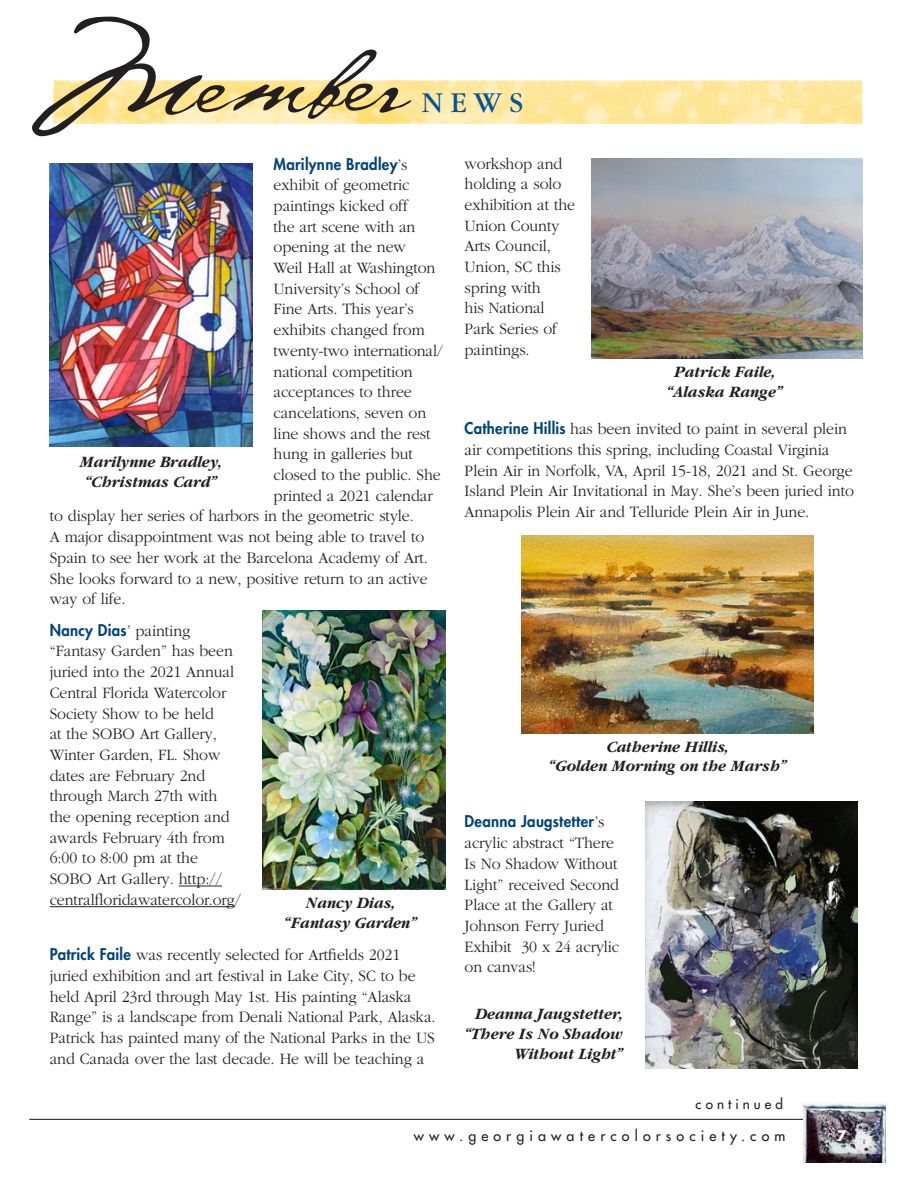
<style>
.page{position:relative;width:918px;height:1188px;background:#fff}
.page>*{position:absolute;margin:0;border:0;box-sizing:border-box;transform-origin:0 0}
.t1{font:114.75px "Cezanne";color:#231f20;scale:1.11 1}
.t2{font:30px "Garamond";color:#01529a}
.t3{font:300 16.5px/20.7px "Garamond";letter-spacing:-.005em;color:#231f20;scale:.96 1}
.t4{font:italic 700 16.5px/19.8px "Garamond";letter-spacing:-.005em;color:#231f20;text-align:center;scale:.96 1}
.t5{font:800 15.75px "Futura";letter-spacing:.02em;color:#00447b;scale:.95 1}
.t6{font:14.25px "Futura";letter-spacing:.36em;color:#231f20}
.t7{font:700 14.25px "Futura";color:#fff}
.t8{font:13.5px "Futura";letter-spacing:.3em;color:#231f20}
.s1{font-family:"Garamond";font-weight:300;font-size:16.5px;color:#231f20}
.s2{font-family:"Futura";font-weight:800;font-size:15.75px;color:#00447b}
</style>
<div class="page">
<hr style="left:29px;top:1119px;width:789px;height:1px;background:#231f20">
<img style="left:803px;top:1103px;width:82px;height:59px">
<img style="left:52px;top:80px;width:810px;height:44px">
<hr style="left:179px;top:886px;width:43px;height:1px;background:#231f20">
<hr style="left:50px;top:906px;width:185px;height:1px;background:#231f20">
<img style="left:50px;top:163px;width:203px;height:284px">
<img style="left:591px;top:158px;width:271px;height:200px">
<img style="left:645px;top:802px;width:213px;height:267px">
<img style="left:262px;top:611px;width:183px;height:278px">
<img style="left:521px;top:536px;width:293px;height:197px">
<p class="t1" style="left:24px;top:8px;width:346px;rotate:-1deg">Member</p>
<p class="t2" style="left:422px;top:87px;width:103px">NEWS</p>
<p class="t5" style="left:274px;top:153px;width:142px">Marilynne Bradley<span class="s1">’s</span></p>
<p class="t3" style="left:274px;top:175px;width:143px">exhibit of geometric</p>
<p class="t3" style="left:274px;top:196px;width:141px">paintings kicked off</p>
<p class="t3" style="left:274px;top:216px;width:149px">the art scene with an</p>
<p class="t3" style="left:274px;top:237px;width:139px">opening at the new</p>
<p class="t3" style="left:274px;top:258px;width:170px">Weil Hall at Washington</p>
<p class="t3" style="left:274px;top:278px;width:153px">University’s School of</p>
<p class="t3" style="left:274px;top:299px;width:148px">Fine Arts. This year’s</p>
<p class="t3" style="left:274px;top:320px;width:159px">exhibits changed from</p>
<p class="t3" style="left:274px;top:340px;width:178px">twenty-two international/</p>
<p class="t3" style="left:274px;top:361px;width:146px">national competition</p>
<p class="t3" style="left:274px;top:382px;width:146px">acceptances to three</p>
<p class="t3" style="left:274px;top:403px;width:160px">cancelations, seven on</p>
<p class="t3" style="left:274px;top:423px;width:165px">line shows and the rest</p>
<p class="t3" style="left:274px;top:444px;width:147px">hung in galleries but</p>
<p class="t3" style="left:274px;top:465px;width:176px">closed to the public. She</p>
<p class="t3" style="left:274px;top:485px;width:167px">printed a 2021 calendar</p>
<p class="t3" style="left:50px;top:506px;width:381px">to display her series of harbors in the geometric style.</p>
<p class="t3" style="left:50px;top:527px;width:392px">A major disappointment was not being able to travel to</p>
<p class="t3" style="left:50px;top:547px;width:395px">Spain to see her work at the Barcelona Academy of Art.</p>
<p class="t3" style="left:50px;top:568px;width:395px">She looks forward to a new, positive return to an active</p>
<p class="t3" style="left:50px;top:589px;width:80px">way of life.</p>
<p class="t5" style="left:50px;top:619px;width:150px">Nancy Dias<span class="s1">’ painting</span></p>
<p class="t3" style="left:50px;top:641px;width:201px">“Fantasy Garden” has been juried into the 2021 Annual<br>Central Florida Watercolor<br>Society Show to be held<br>at the SOBO Art Gallery,<br>Winter Garden, FL. Show dates are February 2nd through March 27th with the opening reception and awards February 4th from<br>6:00 to 8:00 pm at the<br>SOBO Art Gallery. http:// centralfloridawatercolor.org/</p>
<p class="t3" style="left:50px;top:945px;width:404px"><span class="s2">Patrick Faile</span> was recently selected for Artfields 2021 juried exhibition and art festival in Lake City, SC to be held April 23rd through May 1st. His painting “Alaska Range” is a landscape from Denali National Park, Alaska.<br>Patrick has painted many of the National Parks in the US and Canada over the last decade. He will be teaching a</p>
<p class="t4" style="left:81px;top:452px;width:150px">Marilynne Bradley, “Christmas Card”</p>
<p class="t4" style="left:285px;top:893px;width:140px">Nancy Dias, “Fantasy Garden”</p>
<p class="t3" style="left:465px;top:153px;width:117px">workshop and holding a solo exhibition at the<br>Union County<br>Arts Council,<br>Union, SC this spring with<br>his National<br>Park Series of paintings.</p>
<p class="t4" style="left:668px;top:362px;width:122px">Patrick Faile, “Alaska Range”</p>
<p class="t3" style="left:465px;top:419px;width:407px"><span class="s2">Catherine Hillis</span> has been invited to paint in several plein air competitions this spring, including Coastal Virginia Plein Air in Norfolk, VA, April 15-18, 2021 and St. George Island Plein Air Invitational in May. She’s been juried into Annapolis Plein Air and Telluride Plein Air in June.</p>
<p class="t4" style="left:550px;top:737px;width:249px">Catherine Hillis,<br>“Golden Morning on the Marsh”</p>
<p class="t5" style="left:465px;top:811px;width:149px">Deanna Jaugstetter<span class="s1">’s</span></p>
<p class="t3" style="left:465px;top:833px;width:163px">acrylic abstract “There<br>Is No Shadow Without<br>Light” received Second<br>Place at the Gallery at<br>Johnson Ferry Juried<br>Exhibit 30 x 24 acrylic on canvas!</p>
<p class="t4" style="left:466px;top:1004px;width:166px;text-align:right">Deanna Jaugstetter, “There Is No Shadow<br>Without Light”</p>
<p class="t8" style="left:696px;top:1095px;width:89px">continued</p>
<p class="t6" style="left:414px;top:1127px;width:373px">www.georgiawatercolorsociety.com</p>
<p class="t7" style="left:837px;top:1126px;width:11px">7</p>
</div>
